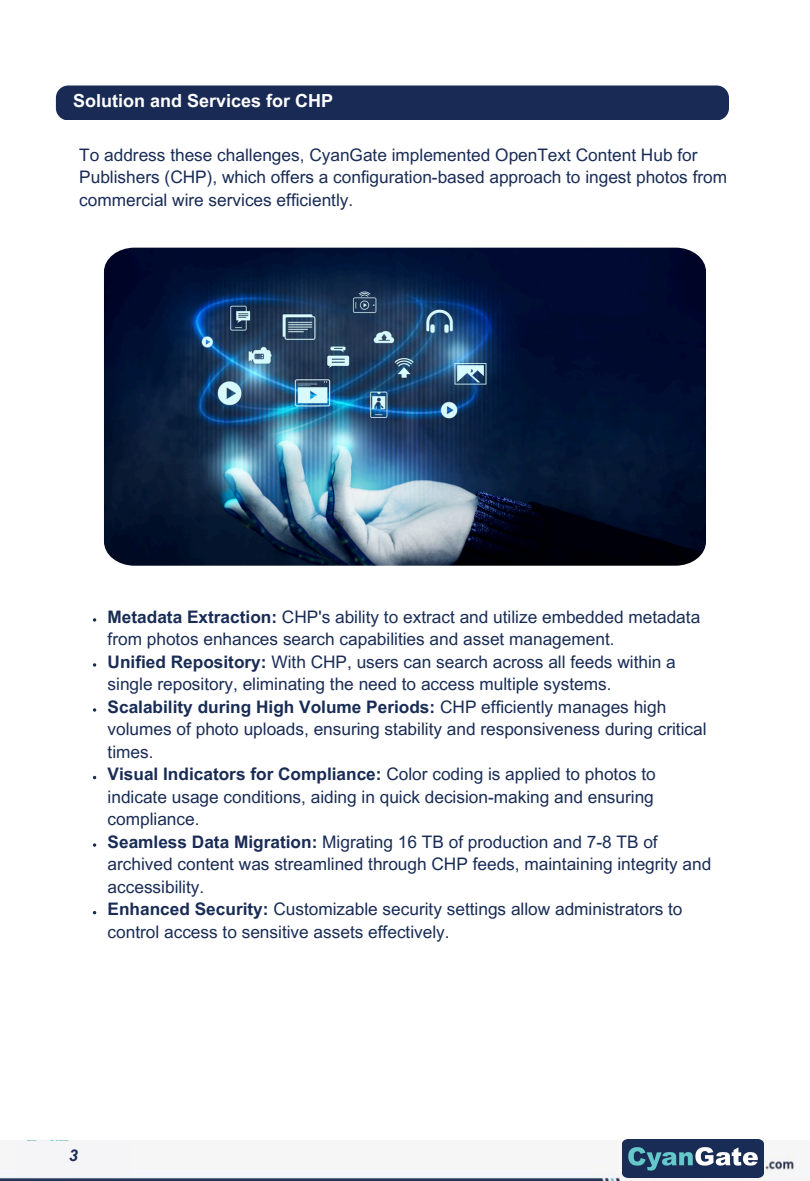
<style>
.page{position:relative;width:810px;height:1181px;background:#fff}
.page>*{position:absolute;margin:0;border:0;box-sizing:border-box;transform-origin:0 0}
.t1{font:700 18px "Arial MT Pro";color:#fff}
.t2{font:17.25px/22.5px "Arial MT Pro";color:#192c55}
.t3{font:italic 700 16.2px "Arial MT Pro";color:#192c55}
.s1{font-weight:700}
</style>
<div class="page">
<img style="left:0;top:1140px;width:810px;height:40px">
<div style="left:16px;top:1140px;width:114px;height:35px;background:#f5f5f7"></div>
<div style="left:56px;top:85px;width:673px;height:35px;background:#192b55;border-radius:12px"></div>
<img style="left:622px;top:1139px;width:141px;height:38px">
<img style="left:104px;top:247px;width:602px;height:318px">
<p class="t1" style="left:73px;top:94px;width:262px">Solution and Services for CHP</p>
<p class="t2" style="left:79px;top:146px;width:649px">To address these challenges, CyanGate implemented OpenText Content Hub for<br>Publishers (CHP), which offers a configuration-based approach to ingest photos from commercial wire services efficiently.</p>
<p class="t2" style="left:108px;top:607px;width:594px"><span class="s1">Metadata Extraction:</span> CHP's ability to extract and utilize embedded metadata from photos enhances search capabilities and asset management.</p>
<p class="t2" style="left:108px;top:652px;width:570px"><span class="s1">Unified Repository:</span> With CHP, users can search across all feeds within a single repository, eliminating the need to access multiple systems.</p>
<p class="t2" style="left:108px;top:697px;width:601px"><span class="s1">Scalability during High Volume Periods:</span> CHP efficiently manages high volumes of photo uploads, ensuring stability and responsiveness during critical times.</p>
<p class="t2" style="left:108px;top:765px;width:550px;text-align:justify"><span class="s1">Visual Indicators for Compliance:</span> Color coding is applied to photos to indicate usage conditions, aiding in quick decision-making and ensuring compliance.</p>
<p class="t2" style="left:108px;top:832px;width:605px"><span class="s1">Seamless Data Migration:</span> Migrating 16 TB of production and 7-8 TB of archived content was streamlined through CHP feeds, maintaining integrity and accessibility.</p>
<p class="t2" style="left:108px;top:900px;width:576px"><span class="s1">Enhanced Security:</span> Customizable security settings allow administrators to control access to sensitive assets effectively.</p>
<h2 class="t3" style="left:69px;top:1148px;width:10px">3</h2>
</div>
